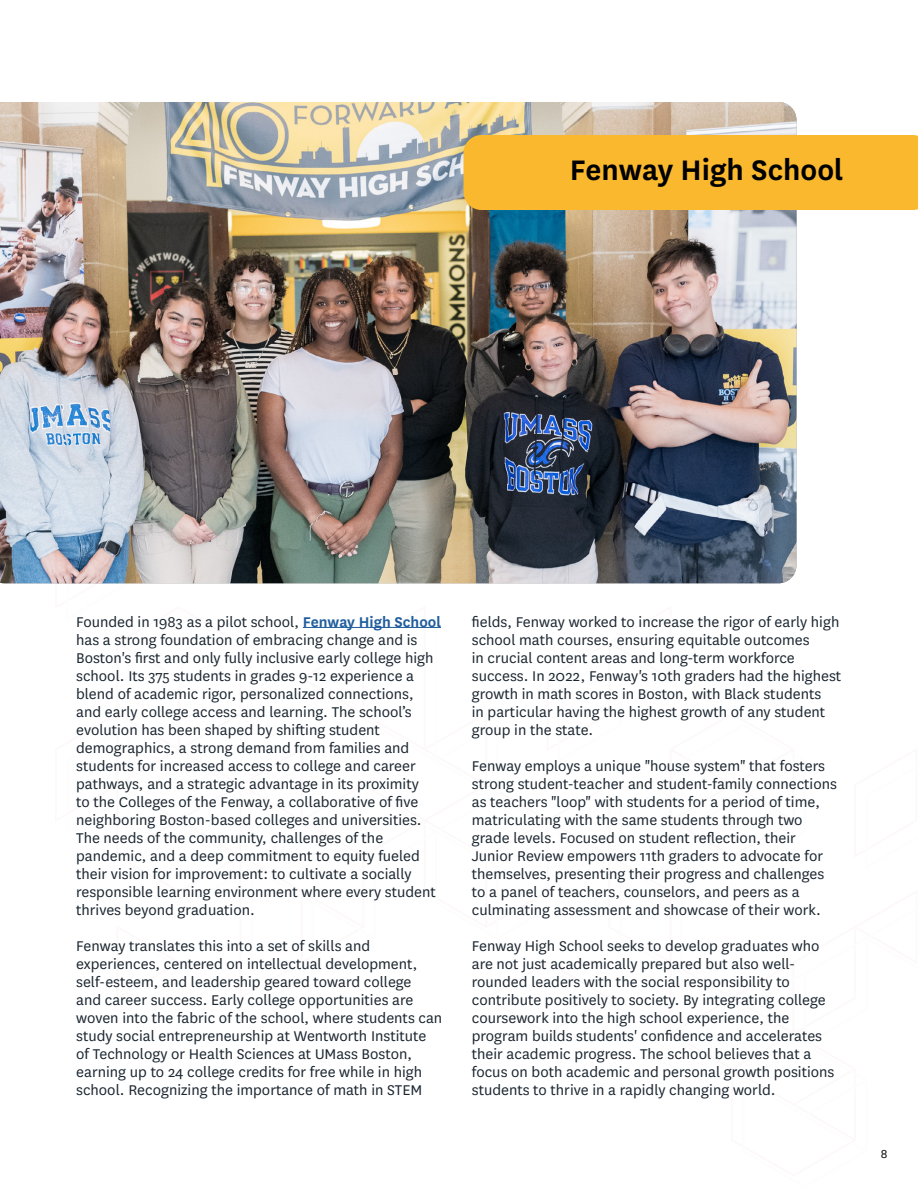
<style>
.page{position:relative;width:918px;height:1188px;background:#fff}
.page>*{position:absolute;margin:0;border:0;box-sizing:border-box;transform-origin:0 0}
.t1{font:600 33px "National";color:#000}
.Body_Text{font:16.5px/18px "National";color:#1b2630}
.t2{font:13.5px "National";color:#000}
.s1{font-weight:600;color:#215e9e}
</style>
<div class="page">
<img style="left:0;top:102px;width:796px;height:481px">
<img style="left:28px;top:501px;width:769px;height:127px">
<div style="left:464px;top:135px;width:454px;height:75px;background:#f9b82d"></div>
<hr style="left:303px;top:627px;width:138px;height:1px;background:#215e9e">
<p class="t1" style="left:570px;top:147px;width:275px">Fenway High School</p>
<p class="Body_Text" style="left:76px;top:612px;width:366px">Founded in 1983 as a pilot school, <span class="s1">Fenway High School </span>has a strong foundation of embracing change and is Boston's first and only fully inclusive early college high school. Its 375 students in grades 9-12 experience a blend of academic rigor, personalized connections, and early college access and learning. The school’s evolution has been shaped by shifting student demographics, a strong demand from families and students for increased access to college and career pathways, and a strategic advantage in its proximity<br>to the Colleges of the Fenway, a collaborative of five neighboring Boston-based colleges and universities.<br>The needs of the community, challenges of the pandemic, and a deep commitment to equity fueled their vision for improvement: to cultivate a socially responsible learning environment where every student thrives beyond graduation.</p>
<p class="Body_Text" style="left:76px;top:936px;width:368px">Fenway translates this into a set of skills and experiences, centered on intellectual development, self-esteem, and leadership geared toward college<br>and career success. Early college opportunities are woven into the fabric of the school, where students can study social entrepreneurship at Wentworth Institute of Technology or Health Sciences at UMass Boston, earning up to 24 college credits for free while in high school. Recognizing the importance of math in STEM</p>
<p class="Body_Text" style="left:472px;top:612px;width:371px">fields, Fenway worked to increase the rigor of early high school math courses, ensuring equitable outcomes<br>in crucial content areas and long-term workforce success. In 2022, Fenway's 10th graders had the highest growth in math scores in Boston, with Black students<br>in particular having the highest growth of any student group in the state.</p>
<p class="Body_Text" style="left:472px;top:756px;width:367px">Fenway employs a unique "house system" that fosters strong student-teacher and student-family connections as teachers "loop" with students for a period of time, matriculating with the same students through two grade levels. Focused on student reflection, their Junior Review empowers 11th graders to advocate for themselves, presenting their progress and challenges to a panel of teachers, counselors, and peers as a culminating assessment and showcase of their work.</p>
<p class="Body_Text" style="left:472px;top:936px;width:364px">Fenway High School seeks to develop graduates who are not just academically prepared but also well&shy;rounded leaders with the social responsibility to contribute positively to society. By integrating college coursework into the high school experience, the program builds students' confidence and accelerates their academic progress. The school believes that a focus on both academic and personal growth positions students to thrive in a rapidly changing world.</p>
<p class="t2" style="left:881px;top:1145px;width:8px">8</p>
</div>
